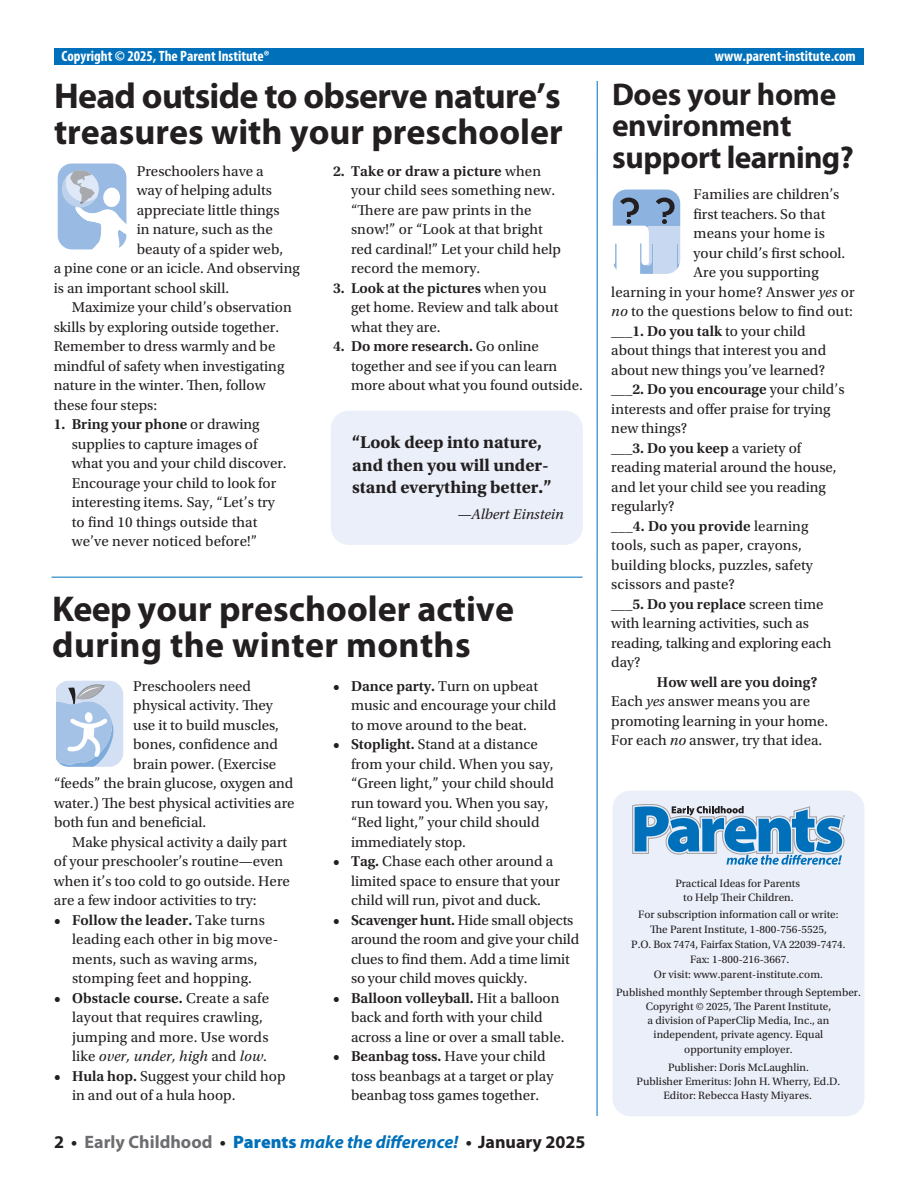
<style>
.page{position:relative;width:918px;height:1188px;background:#fff}
.page>*{position:absolute;margin:0;border:0;box-sizing:border-box;transform-origin:0 0}
.t1{font:700 36px/36px "Myriad Pro";color:#231f20}
.t2{font:700 31.5px/31.5px "Myriad Pro";letter-spacing:-.01em;color:#231f20}
.t3{font:700 18px/22.5px "Utopia Std";color:#231f20}
.t4{font:italic 700 18px "Myriad Pro";color:#0070ba}
.t5{font:15px/19.5px "Utopia Std";color:#231f20}
.t6{font:600 15px "Utopia Std";color:#231f20}
.t7{font:700 condensed 15px "Myriad Pro";color:#fff}
.t8{font:italic 15px "Utopia Std";color:#231f20}
.t9{font:11.25px/14.1px "Utopia Std";color:#231f20;text-align:center}
.s1{font-weight:600}
.s2{font-style:italic}
.s3{font-weight:400}
.s4{font-style:normal;color:#231f20}
.s5{font-style:normal;color:#6c6d70}
.s6{font-weight:900;font-style:normal}
</style>
<div class="page">
<div style="left:612px;top:791px;width:252px;height:325px;background:#eaeff9;border-radius:18px"></div>
<svg style="left:632px;top:804px;width:213px;height:61px"></svg>
<div style="left:54px;top:49px;width:810px;height:16px;background:#0070ba"></div>
<hr style="left:52px;top:577px;width:531px;height:1px;background:#0070ba">
<hr style="left:597px;top:81px;width:1px;height:1035px;background:#0070ba">
<svg style="left:612px;top:189px;width:69px;height:85px"></svg>
<div style="left:331px;top:411px;width:252px;height:134px;background:#eaeff9;border-radius:18px"></div>
<svg style="left:57px;top:163px;width:70px;height:86px"></svg>
<svg style="left:56px;top:680px;width:68px;height:86px;background:#bdd0e8"></svg>
<p class="t7" style="left:62px;top:46px;width:210px">Copyright © 2025, The Parent Institute®</p>
<p class="t7" style="left:715px;top:46px;width:142px">www.parent-institute.com</p>
<h1 class="t1" style="left:54px;top:77px;width:510px">Head outside to observe nature’s treasures with your preschooler</h1>
<h2 class="t2" style="left:612px;top:77px;width:243px">Does your home environment support learning?</h2>
<p class="t5" style="left:137px;top:161px;width:128px">Preschoolers have a</p>
<p class="t5" style="left:137px;top:181px;width:137px">way of helping adults</p>
<p class="t5" style="left:137px;top:200px;width:144px">appreciate little things</p>
<p class="t5" style="left:137px;top:220px;width:138px">in nature, such as the</p>
<p class="t5" style="left:137px;top:239px;width:148px">beauty of a spider web,</p>
<p class="t5" style="left:54px;top:259px;width:248px">a pine cone or an icicle. And observing</p>
<p class="t5" style="left:54px;top:278px;width:177px">is an important school skill.</p>
<p class="t5" style="left:72px;top:298px;width:222px">Maximize your child’s observation</p>
<p class="t5" style="left:54px;top:317px;width:227px">skills by exploring outside together.</p>
<p class="t5" style="left:54px;top:337px;width:223px">Remember to dress warmly and be</p>
<p class="t5" style="left:54px;top:356px;width:232px">mindful of safety when investigating</p>
<p class="t5" style="left:54px;top:376px;width:213px">nature in the winter. Then, follow</p>
<p class="t5" style="left:54px;top:395px;width:105px">these four steps:</p>
<p class="t5" style="left:72px;top:415px;width:216px;text-indent:-18px"><span class="s1">1. Bring your phone</span> or drawing supplies to capture images of what you and your child discover.<br>Encourage your child to look for interesting items. Say, “Let’s try to find 10 things outside that we’ve never noticed before!”</p>
<p class="t5" style="left:351px;top:162px;width:212px;text-indent:-18px"><span class="s1">2. Take or draw a picture</span> when your child sees something new. “There are paw prints in the snow!” or “Look at that bright red cardinal!” Let your child help record the memory.</p>
<p class="t5" style="left:351px;top:279px;width:209px;text-indent:-18px"><span class="s1">3. Look at the pictures</span> when you get home. Review and talk about what they are.</p>
<p class="t5" style="left:351px;top:337px;width:233px;text-indent:-18px"><span class="s1">4. Do more research.</span> Go online together and see if you can learn more about what you found outside.</p>
<p class="t5" style="left:694px;top:185px;width:147px">Families are children’s</p>
<p class="t5" style="left:694px;top:204px;width:133px">first teachers. So that</p>
<p class="t5" style="left:694px;top:224px;width:133px">means your home is</p>
<p class="t5" style="left:694px;top:243px;width:153px">your child’s first school.</p>
<p class="t5" style="left:694px;top:263px;width:127px">Are you supporting</p>
<p class="t5" style="left:611px;top:282px;width:245px">learning in your home? Answer <span class="s2">yes</span> or</p>
<p class="t5" style="left:611px;top:302px;width:243px"><span class="s2">no</span> to the questions below to find out:</p>
<p class="t6" style="left:611px;top:322px;width:196px">___1. Do you talk <span class="s3">to your child</span></p>
<p class="t5" style="left:611px;top:341px;width:216px">about things that interest you and</p>
<p class="t5" style="left:611px;top:360px;width:215px">about new things you’ve learned?</p>
<p class="t6" style="left:611px;top:381px;width:235px">___2. Do you encourage <span class="s3">your child’s</span></p>
<p class="t5" style="left:611px;top:399px;width:221px">interests and offer praise for trying</p>
<p class="t5" style="left:611px;top:419px;width:78px">new things?</p>
<p class="t6" style="left:611px;top:439px;width:191px">___3. Do you keep <span class="s3">a variety of</span></p>
<p class="t5" style="left:611px;top:458px;width:227px">reading material around the house,</p>
<p class="t5" style="left:611px;top:477px;width:216px">and let your child see you reading</p>
<p class="t5" style="left:611px;top:497px;width:65px">regularly?</p>
<p class="t6" style="left:611px;top:517px;width:199px">___4. Do you provide <span class="s3">learning</span></p>
<p class="t5" style="left:611px;top:536px;width:192px">tools, such as paper, crayons,</p>
<p class="t5" style="left:611px;top:555px;width:203px">building blocks, puzzles, safety</p>
<p class="t5" style="left:611px;top:575px;width:125px">scissors and paste?</p>
<p class="t6" style="left:611px;top:595px;width:214px">___5. Do you replace <span class="s3">screen time</span></p>
<p class="t5" style="left:611px;top:614px;width:199px">with learning activities, such as</p>
<p class="t5" style="left:611px;top:633px;width:222px">reading, talking and exploring each</p>
<p class="t5" style="left:611px;top:653px;width:31px">day?</p>
<p class="t5" style="left:611px;top:672px;width:219px;text-indent:46px"><span class="s1">How well are you doing?<br></span>Each <span class="s2">yes</span> answer means you are promoting learning in your home.<br>For each <span class="s2">no</span> answer, try that idea.</p>
<p class="t3" style="left:352px;top:431px;width:201px">“Look deep into nature, and then you will under&shy;stand everything better.”</p>
<p class="t8" style="left:457px;top:506px;width:108px">—Albert Einstein</p>
<h1 class="t1" style="left:52px;top:589px;width:463px">Keep your preschooler active during the winter months</h1>
<p class="t5" style="left:133px;top:676px;width:119px">Preschoolers need</p>
<p class="t5" style="left:133px;top:696px;width:141px">physical activity. They</p>
<p class="t5" style="left:133px;top:715px;width:147px">use it to build muscles,</p>
<p class="t5" style="left:133px;top:735px;width:146px">bones, confidence and</p>
<p class="t5" style="left:133px;top:754px;width:145px">brain power. (Exercise</p>
<p class="t5" style="left:54px;top:774px;width:241px">“feeds” the brain glucose, oxygen and</p>
<p class="t5" style="left:54px;top:793px;width:242px">water.) The best physical activities are</p>
<p class="t5" style="left:54px;top:813px;width:154px">both fun and beneficial.</p>
<p class="t5" style="left:72px;top:832px;width:217px">Make physical activity a daily part</p>
<p class="t5" style="left:54px;top:852px;width:231px">of your preschooler’s routine—even</p>
<p class="t5" style="left:54px;top:871px;width:237px">when it’s too cold to go outside. Here</p>
<p class="t5" style="left:54px;top:891px;width:204px">are a few indoor activities to try:</p>
<p class="t5" style="left:72px;top:910px;width:208px;text-indent:-18px"><span class="s1">• Follow the leader.</span> Take turns leading each other in big move&shy;ments, such as waving arms, stomping feet and hopping.</p>
<p class="t5" style="left:72px;top:988px;width:199px;text-indent:-18px"><span class="s1">• Obstacle course.</span> Create a safe layout that requires crawling, jumping and more. Use words like <span class="s2">over, under, high</span> and <span class="s2">low</span>.</p>
<p class="t5" style="left:72px;top:1066px;width:215px;text-indent:-18px"><span class="s1">• Hula hop.</span> Suggest your child hop in and out of a hula hoop.</p>
<p class="t5" style="left:351px;top:676px;width:207px;text-indent:-18px"><span class="s1">• Dance party.</span> Turn on upbeat music and encourage your child to move around to the beat.</p>
<p class="t5" style="left:351px;top:735px;width:205px;text-indent:-18px"><span class="s1">• Stoplight.</span> Stand at a distance from your child. When you say, “Green light,” your child should run toward you. When you say, “Red light,” your child should immediately stop.</p>
<p class="t5" style="left:351px;top:852px;width:211px;text-indent:-18px"><span class="s1">• Tag.</span> Chase each other around a limited space to ensure that your child will run, pivot and duck.</p>
<p class="t5" style="left:351px;top:910px;width:230px;text-indent:-18px"><span class="s1">• Scavenger hunt.</span> Hide small objects around the room and give your child clues to find them. Add a time limit so your child moves quickly.</p>
<p class="t5" style="left:351px;top:988px;width:215px;text-indent:-18px"><span class="s1">• Balloon volleyball.</span> Hit a balloon back and forth with your child across a line or over a small table.</p>
<p class="t5" style="left:351px;top:1047px;width:204px;text-indent:-18px"><span class="s1">• Beanbag toss.</span> Have your child toss beanbags at a target or play beanbag toss games together.</p>
<p class="t9" style="left:675px;top:876px;width:126px">Practical Ideas for Parents to Help Their Children.</p>
<p class="t9" style="left:631px;top:907px;width:216px;line-height:15px">For subscription information call or write:<br>The Parent Institute, 1-800-756-5525,<br>P.O. Box 7474, Fairfax Station, VA 22039-7474.<br>Fax: 1-800-216-3667.<br>Or visit: www.parent-institute.com.</p>
<p class="t9" style="left:616px;top:986px;width:246px">Published monthly September through September.<br>Copyright © 2025, The Parent Institute,<br>a division of PaperClip Media, Inc., an independent, private agency. Equal<br>opportunity employer.</p>
<p class="t9" style="left:637px;top:1061px;width:205px">Publisher: Doris McLaughlin.<br>Publisher Emeritus: John H. Wherry, Ed.D.<br>Editor: Rebecca Hasty Miyares.</p>
<p class="t4" style="left:54px;top:1130px;width:533px"><span class="s4">2 •</span> <span class="s5">Early Childhood</span> <span class="s4">•</span> <span class="s6">Parents</span> make the difference! <span class="s4">• January 2025</span></p>
</div>
